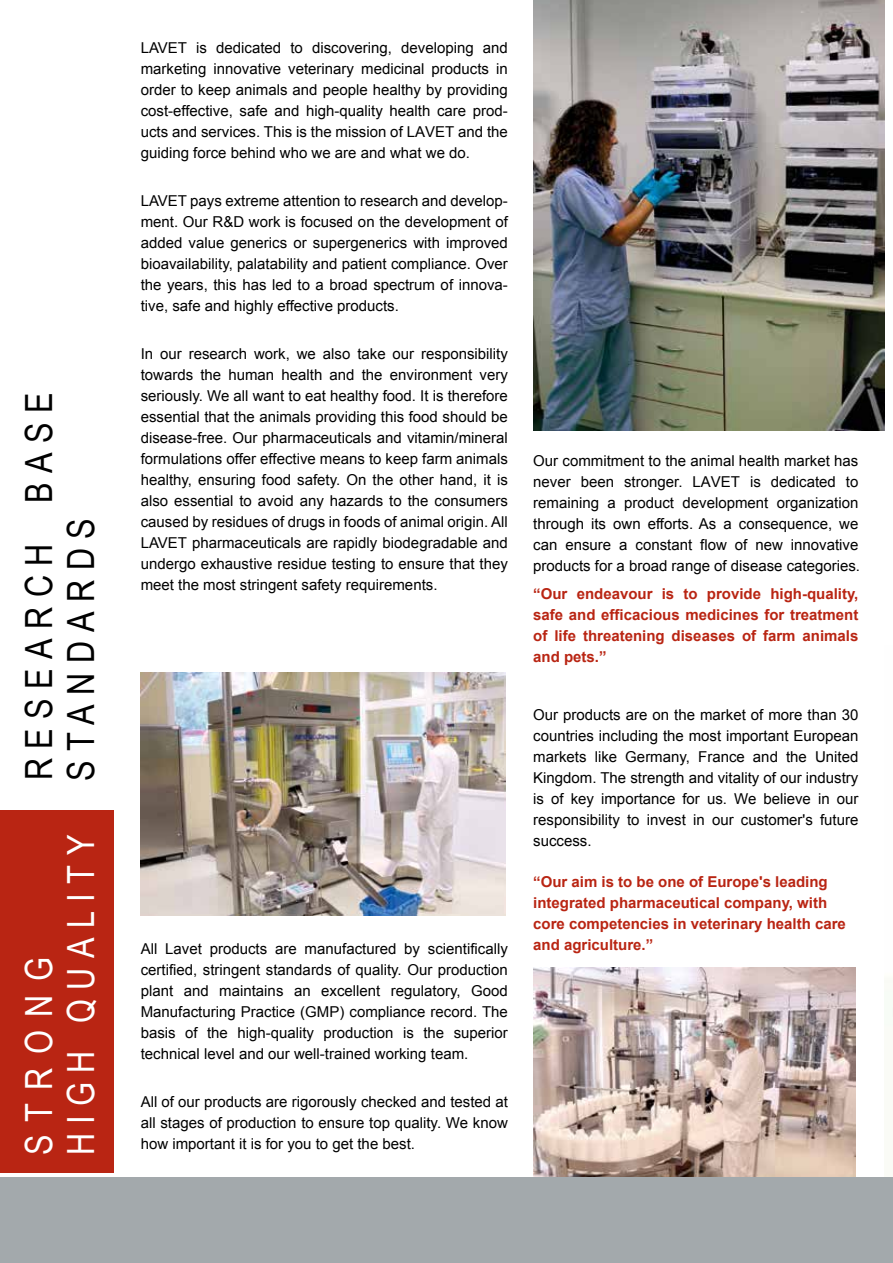
<style>
.page{position:relative;width:893px;height:1263px;background:#fff}
.page>*{position:absolute;margin:0;border:0;box-sizing:border-box;transform-origin:0 0}
.t1{font:37.5px "Arial Narrow";letter-spacing:.25em;color:#000}
.t2{font:37.5px "Arial Narrow";letter-spacing:.25em;color:#fff}
.t3{font:15px/21px "Arial";color:#000;text-align:justify}
.t4{font:700 15px/21px "Arial";color:#b92513;text-align:justify}
</style>
<div class="page">
<img style="left:533px;top:967px;width:323px;height:211px">
<img style="left:533px;top:0;width:351px;height:431px">
<div style="left:0;top:810px;width:113px;height:363px;background:#b92513"></div>
<img style="left:141px;top:673px;width:364px;height:243px">
<div style="left:0;top:1178px;width:893px;height:85px;background:#a3a9ac"></div>
<svg style="left:884px;top:0;width:9px;height:1178px"></svg>
<h1 class="t1" style="left:12px;top:780px;width:389px;rotate:-90deg">RESEARCH BASE</h1>
<h1 class="t1" style="left:54px;top:781px;width:264px;rotate:-90deg">STANDARDS</h1>
<h1 class="t2" style="left:12px;top:1155px;width:200px;rotate:-90deg">S T R O N G</h1>
<h1 class="t2" style="left:54px;top:1155px;width:322px;rotate:-90deg">HIGH QUALITY</h1>
<p class="t3" style="left:141px;top:37px;width:369px">LAVET is dedicated to discovering, developing and marketing innovative veterinary medicinal products in order to keep animals and people healthy by providing cost-effective, safe and high-quality health care prod&shy;ucts and services. This is the mission of LAVET and the guiding force behind who we are and what we do.</p>
<p class="t3" style="left:141px;top:190px;width:369px">LAVET pays extreme attention to research and develop&shy;ment. Our R&amp;D work is focused on the development of added value generics or supergenerics with improved bioavailability, palatability and patient compliance. Over the years, this has led to a broad spectrum of innova&shy;tive, safe and highly effective products.</p>
<p class="t3" style="left:141px;top:343px;width:369px">In our research work, we also take our responsibility towards the human health and the environment very seriously. We all want to eat healthy food. It is therefore essential that the animals providing this food should be disease-free. Our pharmaceuticals and vitamin/mineral formulations offer effective means to keep farm animals healthy, ensuring food safety. On the other hand, it is also essential to avoid any hazards to the consumers caused by residues of drugs in foods of animal origin. All LAVET pharmaceuticals are rapidly biodegradable and undergo exhaustive residue testing to ensure that they meet the most stringent safety requirements.</p>
<p class="t3" style="left:141px;top:938px;width:369px">All Lavet products are manufactured by scientifically certified, stringent standards of quality. Our production plant and maintains an excellent regulatory, Good Manufacturing Practice (GMP) compliance record. The basis of the high-quality production is the superior technical level and our well-trained working team.</p>
<p class="t3" style="left:141px;top:1091px;width:369px">All of our products are rigorously checked and tested at all stages of production to ensure top quality. We know how important it is for you to get the best.</p>
<p class="t3" style="left:533px;top:450px;width:328px">Our commitment to the animal health market has never been stronger. LAVET is dedicated to remaining a product development organization through its own efforts. As a consequence, we can ensure a constant flow of new innovative products for a broad range of disease categories.</p>
<p class="t4" style="left:533px;top:584px;width:327px">“Our endeavour is to provide high-quality, safe and efficacious medicines for treatment of life threatening diseases of farm animals and pets.”</p>
<p class="t3" style="left:533px;top:704px;width:327px">Our products are on the market of more than 30 countries including the most important European markets like Germany, France and the United Kingdom. The strength and vitality of our industry is of key importance for us. We believe in our responsibility to invest in our customer's future success.</p>
<p class="t4" style="left:533px;top:872px;width:314px;text-align:left">“Our aim is to be one of Europe's leading integrated pharmaceutical company, with core competencies in veterinary health care and agriculture.”</p>
</div>
